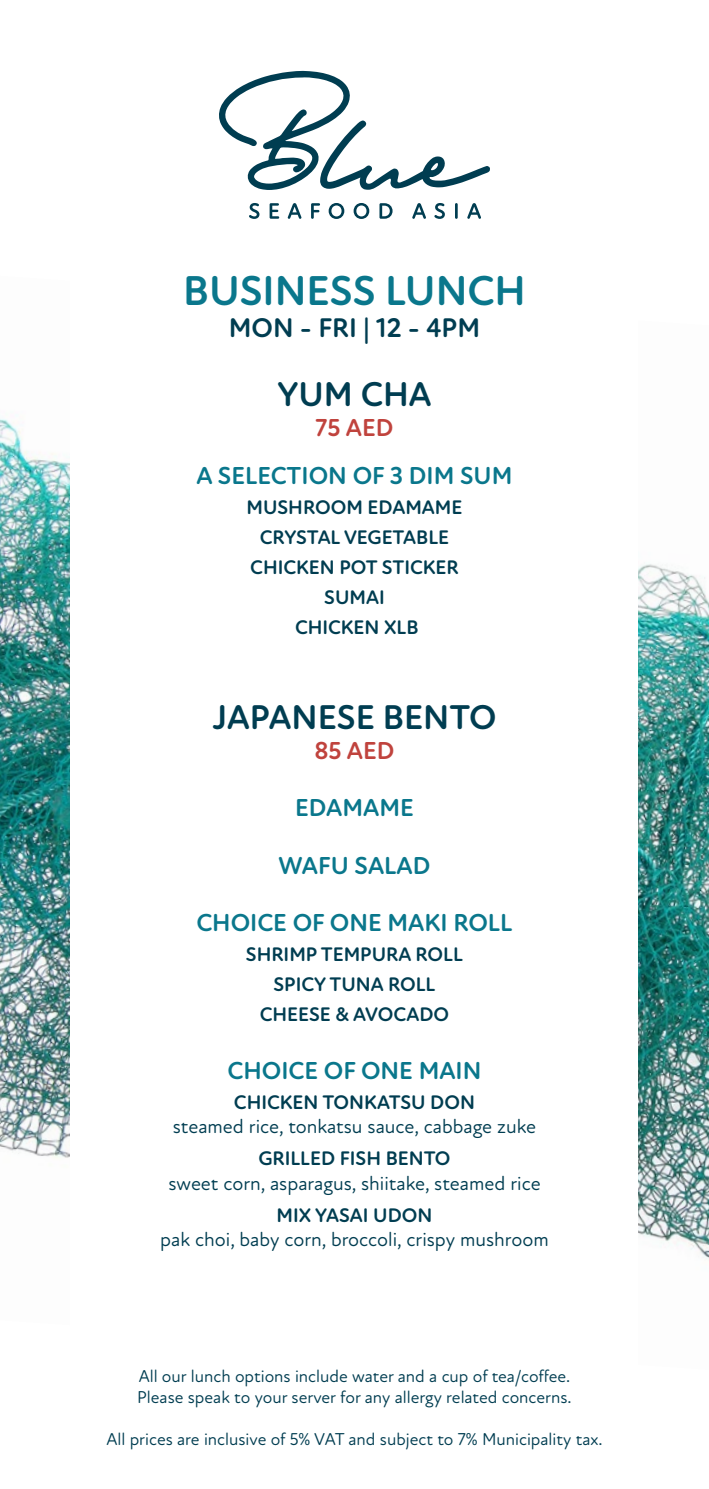
<style>
.page{position:relative;width:709px;height:1489px;background:#fff}
.page>*{position:absolute;margin:0;border:0;box-sizing:border-box;transform-origin:0 0}
.t1{font:700 42.5px "Atten Round New";color:#0a778c}
.t2{font:700 35px "Atten Round New";color:#003d51}
.t3{font:700 27.5px "Atten Round New";color:#003d51}
.t4{font:700 25px "Atten Round New";color:#0a778c}
.t5{font:700 25px "Atten Round New";color:#c0433d}
.t6{font:700 20px/30px "Atten Round New";color:#003d51;text-align:center}
.t7{font:20px "Atten Round New";color:#003d51}
.t8{font:17.5px/21px "Atten Round New";color:#003d51}
</style>
<div class="page">
<img style="left:0;top:419px;width:709px;height:840px">
<div style="left:71px;top:71px;width:567px;height:1346px;background:#fff"></div>
<svg style="left:219px;top:71px;width:271px;height:119px"></svg>
<svg style="left:249px;top:203px;width:10px;height:16px"></svg>
<svg style="left:269px;top:203px;width:10px;height:16px"></svg>
<svg style="left:288px;top:203px;width:13px;height:16px"></svg>
<svg style="left:311px;top:203px;width:9px;height:16px"></svg>
<svg style="left:328px;top:203px;width:16px;height:16px"></svg>
<svg style="left:353px;top:203px;width:16px;height:16px"></svg>
<svg style="left:379px;top:203px;width:13px;height:16px"></svg>
<svg style="left:412px;top:203px;width:14px;height:16px"></svg>
<svg style="left:434px;top:203px;width:11px;height:16px"></svg>
<svg style="left:455px;top:203px;width:2px;height:16px"></svg>
<svg style="left:467px;top:203px;width:14px;height:16px"></svg>
<h1 class="t1" style="left:183px;top:265px;width:344px">BUSINESS LUNCH</h1>
<h3 class="t3" style="left:229px;top:311px;width:253px">MON - FRI | 12 4- PM</h3>
<h2 class="t2" style="left:277px;top:373px;width:156px">YUM CHA</h2>
<h3 class="t5" style="left:315px;top:413px;width:79px">75 AED</h3>
<h3 class="t4" style="left:196px;top:460px;width:317px">A SELECTION OF 3 DIM SUM</h3>
<p class="t6" style="left:246px;top:492px;width:217px">MUSHROOM EDAMAME<br>CRYSTAL VEGETABLE<br>CHICKEN POT STICKER<br>SUMAI<br>CHICKEN XLB</p>
<h2 class="t2" style="left:212px;top:696px;width:285px">JAPANESE BENTO</h2>
<h3 class="t5" style="left:314px;top:735px;width:82px">85 AED</h3>
<h3 class="t4" style="left:295px;top:793px;width:120px">EDAMAME</h3>
<h3 class="t4" style="left:278px;top:850px;width:153px">WAFU SALAD</h3>
<h3 class="t4" style="left:196px;top:908px;width:318px">CHOICE OF ONE MAKI ROLL</h3>
<p class="t6" style="left:246px;top:940px;width:219px">SHRIMP TEMPURA ROLL<br>SPICY TUNA ROLL<br>CHEESE &amp; AVOCADO</p>
<h3 class="t4" style="left:227px;top:1055px;width:255px">CHOICE OF ONE MAIN</h3>
<p class="t6" style="left:234px;top:1087px;width:242px">CHICKEN TONKATSU DON</p>
<p class="t7" style="left:173px;top:1114px;width:365px">steamed rice, tonkatsu sauce, cabbage zuke</p>
<p class="t6" style="left:258px;top:1144px;width:194px">GRILLED FISH BENTO</p>
<p class="t7" style="left:168px;top:1170px;width:374px">sweet corn, asparagus, shiitake, steamed rice</p>
<p class="t6" style="left:276px;top:1200px;width:157px">MIX YASAI UDON</p>
<p class="t7" style="left:160px;top:1227px;width:390px">pak choi, baby corn, broccoli, crispy mushroom</p>
<p class="t8" style="left:137px;top:1365px;width:436px">All our lunch options include water and a cup of tea/coffee.<br>Please speak to your server for any allergy related concerns.</p>
<p class="t8" style="left:106px;top:1428px;width:497px">All prices are inclusive of 5% VAT and subject to 7% Municipality tax.</p>
</div>
